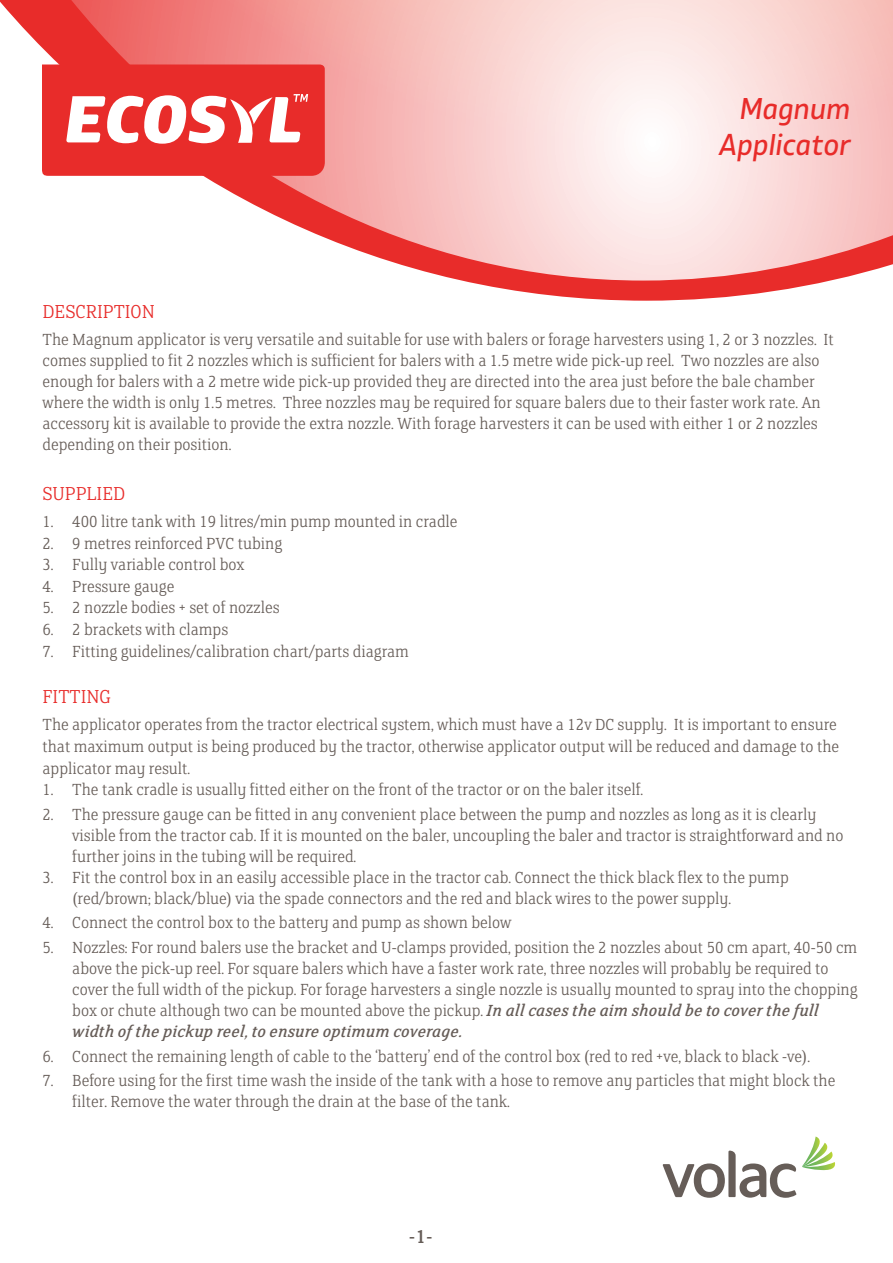
<style>
.page{position:relative;width:893px;height:1263px;background:#fff}
.page>*{position:absolute;margin:0;border:0;box-sizing:border-box;transform-origin:0 0}
.t1{font:30px/36px "XXII Centar Regular It";color:#e82c2a;text-align:right}
.t2{font:300 21px "FS Clerkenwell";color:#e82c2a}
.t3{font:21px "FS Clerkenwell";color:#665d58}
.t4{font:300 18px/21px "FS Clerkenwell";color:#665d58}
.s1{font-weight:400;font-style:italic}
</style>
<div class="page">
<svg style="left:464px;top:281px;width:364px;height:20px"></svg>
<svg style="left:0;top:0;width:893px;height:281px"></svg>
<svg style="left:663px;top:1150px;width:133px;height:48px"></svg>
<svg style="left:802px;top:1136px;width:33px;height:35px"></svg>
<svg style="left:42px;top:64px;width:283px;height:112px"></svg>
<h1 class="t1" style="left:719px;top:91px;width:134px">Magnum<br>Applicator</h1>
<p class="t2" style="left:43px;top:301px;width:114px">DESCRIPTION</p>
<p class="t4" style="left:43px;top:329px;width:793px">The Magnum applicator is very versatile and suitable for use with balers or forage harvesters using 1, 2 or 3 nozzles. It comes supplied to fit 2 nozzles which is sufficient for balers with a 1.5 metre wide pick-up reel. Two nozzles are also enough for balers with a 2 metre wide pick-up provided they are directed into the area just before the bale chamber where the width is only 1.5 metres. Three nozzles may be required for square balers due to their faster work rate. An accessory kit is available to provide the extra nozzle. With forage harvesters it can be used with either 1 or 2 nozzles depending on their position.</p>
<p class="t2" style="left:43px;top:484px;width:84px">SUPPLIED</p>
<p class="t4" style="left:43px;top:512px;width:416px">1. 400 litre tank with 19 litres/min pump mounted in cradle</p>
<p class="t4" style="left:43px;top:533px;width:241px">2. 9 metres reinforced PVC tubing</p>
<p class="t4" style="left:43px;top:555px;width:204px">3. Fully variable control box</p>
<p class="t4" style="left:43px;top:577px;width:133px">4. Pressure gauge</p>
<p class="t4" style="left:43px;top:598px;width:239px">5. 2 nozzle bodies + set of nozzles</p>
<p class="t4" style="left:43px;top:620px;width:187px">6. 2 brackets with clamps</p>
<p class="t4" style="left:43px;top:641px;width:368px">7. Fitting guidelines/calibration chart/parts diagram</p>
<p class="t2" style="left:43px;top:687px;width:70px">FITTING</p>
<p class="t4" style="left:43px;top:715px;width:798px;line-height:21.6px">The applicator operates from the tractor electrical system, which must have a 12v DC supply. It is important to ensure that maximum output is being produced by the tractor, otherwise applicator output will be reduced and damage to the applicator may result.</p>
<p class="t4" style="left:43px;top:780px;width:602px">1. The tank cradle is usually fitted either on the front of the tractor or on the baler itself.</p>
<p class="t4" style="left:72px;top:805px;width:773px;text-indent:-30px">2. The pressure gauge can be fitted in any convenient place between the pump and nozzles as long as it is clearly visible from the tractor cab. If it is mounted on the baler, uncoupling the baler and tractor is straightforward and no further joins in the tubing will be required.</p>
<p class="t4" style="left:72px;top:868px;width:718px;text-indent:-30px">3. Fit the control box in an easily accessible place in the tractor cab. Connect the thick black flex to the pump (red/brown; black/blue) via the spade connectors and the red and black wires to the power supply.</p>
<p class="t4" style="left:43px;top:913px;width:470px">4. Connect the control box to the battery and pump as shown below</p>
<p class="t4" style="left:72px;top:938px;width:787px;text-indent:-30px">5. Nozzles: For round balers use the bracket and U-clamps provided, position the 2 nozzles about 50 cm apart, 40-50 cm above the pick-up reel. For square balers which have a faster work rate, three nozzles will probably be required to cover the full width of the pickup. For forage harvesters a single nozzle is usually mounted to spray into the chopping box or chute although two can be mounted above the pickup. <span class="s1">In all cases the aim should be to cover the full width of the pickup reel, to ensure optimum coverage.</span></p>
<p class="t4" style="left:43px;top:1047px;width:769px">6. Connect the remaining length of cable to the ‘battery’ end of the control box (red to red +ve, black to black -ve).</p>
<p class="t4" style="left:72px;top:1071px;width:765px;text-indent:-30px">7. Before using for the first time wash the inside of the tank with a hose to remove any particles that might block the filter. Remove the water through the drain at the base of the tank.</p>
<p class="t3" style="left:409px;top:1226px;width:25px">-1-</p>
</div>
